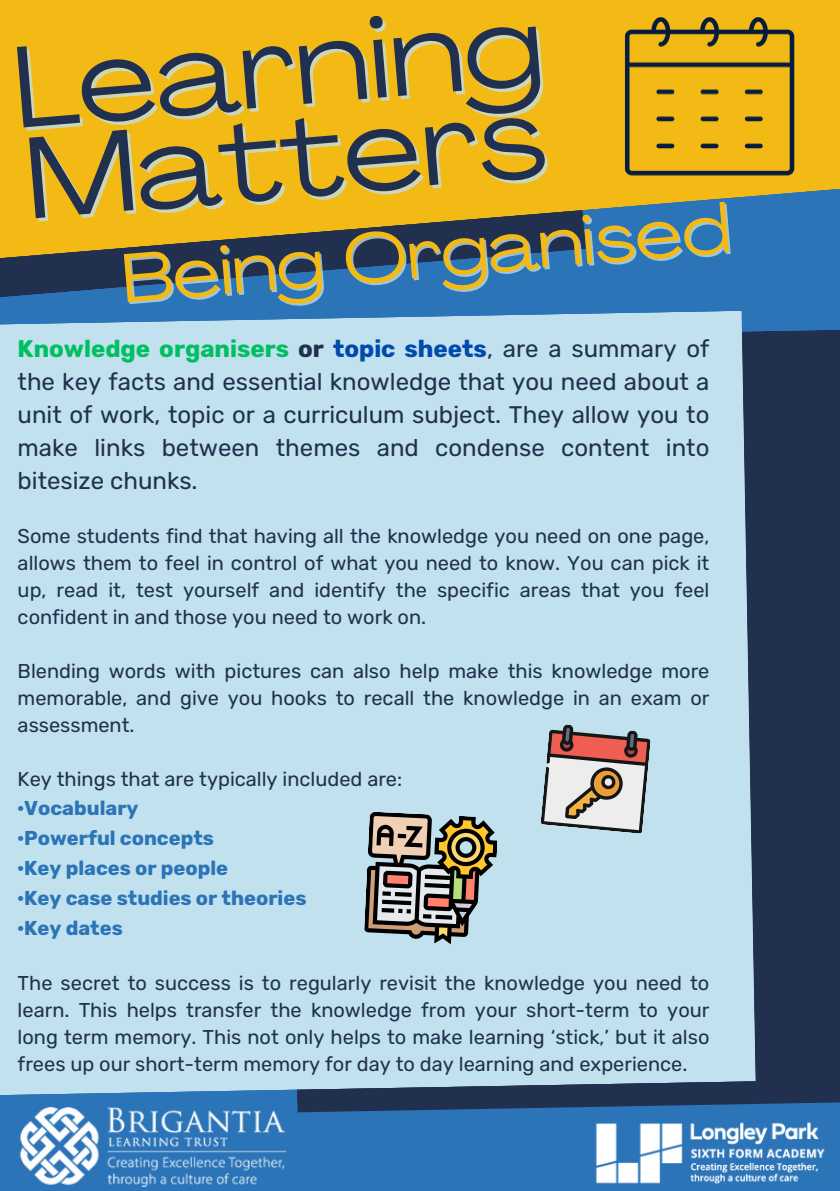
<style>
.page{position:relative;width:840px;height:1191px;background:#2b74b7}
.page>*{position:absolute;margin:0;border:0;box-sizing:border-box;transform-origin:0 0}
.t1{font:expanded 114.4px "Agrandir";color:#21304e}
.t2{font:expanded 68.4px "Agrandir";color:#f3ba16}
.t3{font:24px/33px "Rubik";color:#21304e;text-align:justify}
.t4{font:20px/27px "Rubik";color:#21304e;text-align:justify}
.t5{font:700 20px "Rubik";color:#2b74b7}
.s1{font-weight:700;color:#00bf63}
.s2{font-weight:700}
.s3{font-weight:700;color:#004aad}
</style>
<div class="page">
<svg style="left:0;top:262px;width:424px;height:35px"></svg>
<svg style="left:0;top:0;width:840px;height:262px;background:#d0a828"></svg>
<img style="left:595px;top:1122px;width:230px;height:62px">
<img style="left:19px;top:1107px;width:287px;height:80px">
<div style="left:283px;top:330px;width:557px;height:782px;background:#21304e"></div>
<div style="left:0;top:311px;width:756px;height:785px;background:#c0e1ed"></div>
<svg style="left:540px;top:723px;width:112px;height:111px;background:#b5a6a3"></svg>
<svg style="left:364px;top:812px;width:135px;height:134px;background:#88867c"></svg>
<img style="left:622px;top:17px;width:175px;height:164px">
<h2 class="t1" style="left:10px;top:43px;width:532px;rotate:-5deg">Learning</h2>
<h3 class="t1" style="left:22px;top:134px;width:522px;rotate:-5deg">Matters</h3>
<p class="t2" style="left:120px;top:253px;width:611px;rotate:-5deg">Being Organised</p>
<p class="t3" style="left:18px;top:333px;width:693px"><span class="s1">Knowledge organisers</span> <span class="s2">or</span> <span class="s3">topic sheets</span>, are a summary of the key facts and essential knowledge that you need about a unit of work, topic or a curriculum subject. They allow you to make links between themes and condense content into bitesize chunks.</p>
<p class="t4" style="left:18px;top:523px;width:693px">Some students find that having all the knowledge you need on one page, allows them to feel in control of what you need to know. You can pick it up, read it, test yourself and identify the specific areas that you feel confident in and those you need to work on.</p>
<p class="t4" style="left:18px;top:658px;width:693px">Blending words with pictures can also help make this knowledge more memorable, and give you hooks to recall the knowledge in an exam or assessment.</p>
<p class="t4" style="left:18px;top:766px;width:386px">Key things that are typically included are:</p>
<p class="t5" style="left:18px;top:796px;width:122px">·Vocabulary</p>
<p class="t5" style="left:18px;top:826px;width:198px">·Powerful concepts</p>
<p class="t5" style="left:18px;top:856px;width:212px">·Key places or people</p>
<p class="t5" style="left:18px;top:886px;width:290px">·Key case studies or theories</p>
<p class="t5" style="left:18px;top:916px;width:107px">·Key dates</p>
<p class="t4" style="left:18px;top:970px;width:693px">The secret to success is to regularly revisit the knowledge you need to learn. This helps transfer the knowledge from your short-term to your long term memory. This not only helps to make learning ‘stick,’ but it also frees up our short-term memory for day to day learning and experience.</p>
</div>
